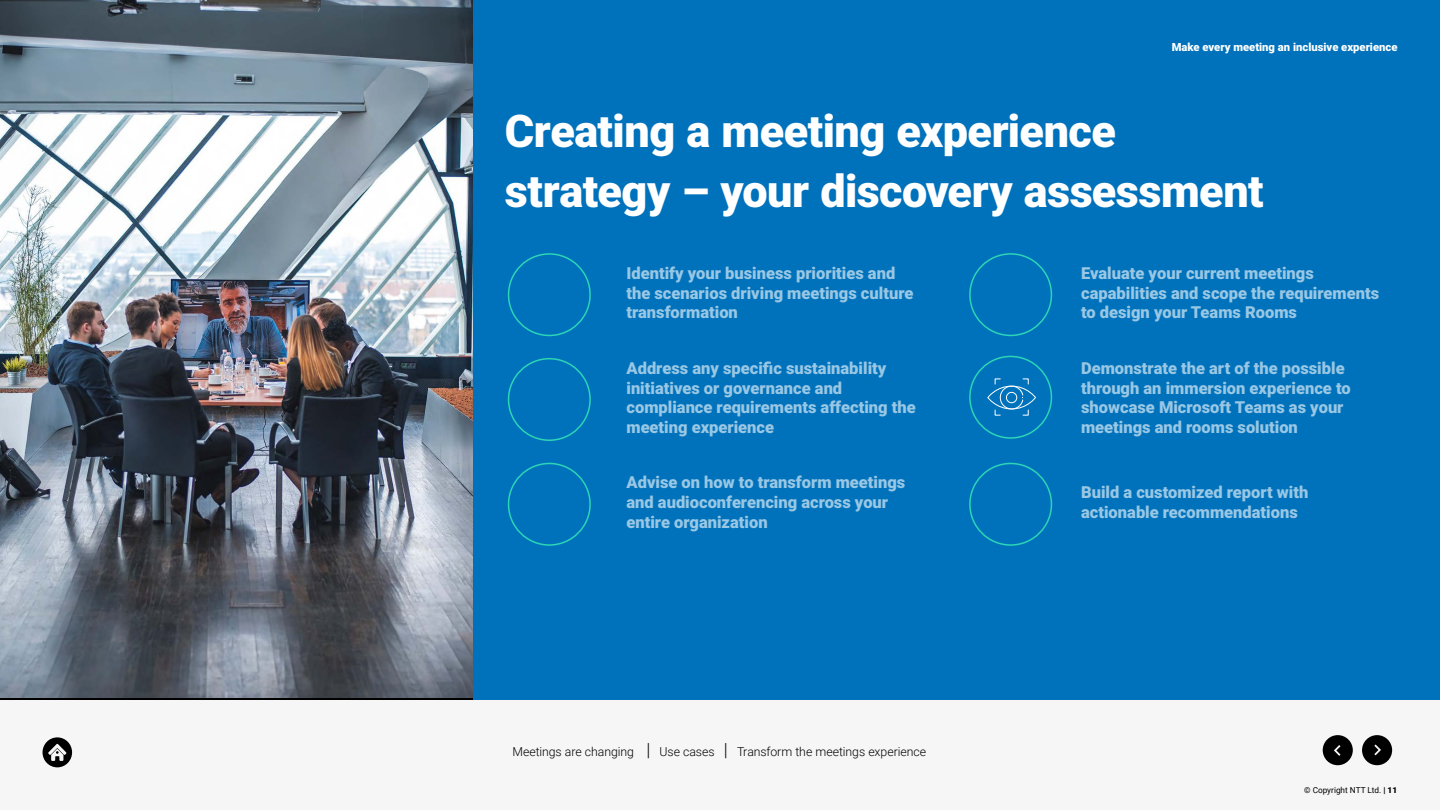
<style>
.page{position:relative;width:1440px;height:810px;background:#fff}
.page>*{position:absolute;margin:0;border:0;box-sizing:border-box;transform-origin:0 0}
.t1{font:900 45px/60.4px "Roboto";letter-spacing:-.01em;color:#fff}
.t2{font:900 16.5px/19.8px "Roboto";color:#99c7e4}
.t3{font:300 12.3px "Roboto";letter-spacing:-.005em;color:#000}
.t4{font:900 11.25px "Roboto";color:#fff}
.t5{font:8.25px "Roboto";color:#000}
.s1{font-size:18px}
.s2{font-weight:900}
</style>
<div class="page">
<div style="left:0;top:0;width:1440px;height:699px;background:#0072bc"></div>
<img style="left:0;top:0;width:473px;height:697px">
<div style="left:508px;top:253px;width:83px;height:83px;border:2px solid #2cd5b6;border-radius:50%"></div>
<div style="left:508px;top:358px;width:83px;height:83px;border:2px solid #2cd5b6;border-radius:50%"></div>
<div style="left:508px;top:463px;width:83px;height:83px;border:2px solid #2cd5b6;border-radius:50%"></div>
<div style="left:969px;top:253px;width:83px;height:83px;border:2px solid #2cd5b6;border-radius:50%"></div>
<div style="left:969px;top:356px;width:83px;height:83px;border:2px solid #2cd5b6;border-radius:50%"></div>
<div style="left:969px;top:463px;width:83px;height:83px;border:2px solid #2cd5b6;border-radius:50%"></div>
<div style="left:987px;top:386px;width:49px;height:23px;border:1px solid #fff;border-radius:50%"></div>
<svg style="left:994px;top:378px;width:35px;height:38px"></svg>
<div style="left:1006px;top:392px;width:11px;height:11px;border:1px solid #fff;border-radius:50%"></div>
<div style="left:0;top:700px;width:1440px;height:110px;background:#f6f6f7"></div>
<svg style="left:43px;top:737px;width:29px;height:30px"></svg>
<svg style="left:1362px;top:735px;width:30px;height:30px"></svg>
<svg style="left:1323px;top:735px;width:30px;height:30px"></svg>
<p class="t4" style="left:1172px;top:39px;width:227px">Make every meeting an inclusive experience</p>
<h1 class="t1" style="left:505px;top:99px;width:760px">Creating a meeting experience strategy – your discovery assessment</h1>
<p class="t2" style="left:626px;top:262px;width:288px">Identify your business priorities and the scenarios driving meetings culture</p>
<p class="t2" style="left:626px;top:302px;width:113px">transformation</p>
<p class="t2" style="left:626px;top:357px;width:261px">Address any specific sustainability initiatives or governance and</p>
<p class="t2" style="left:626px;top:397px;width:291px">compliance requirements affecting the</p>
<p class="t2" style="left:626px;top:417px;width:149px">meeting experience</p>
<p class="t2" style="left:626px;top:472px;width:280px">Advise on how to transform meetings and audioconferencing across your entire organization</p>
<p class="t3" style="left:512px;top:743px;width:415px">Meetings are changing <span class="s1">|</span> Use cases <span class="s1">|</span> Transform the meetings experience</p>
<p class="t2" style="left:1081px;top:262px;width:300px">Evaluate your current meetings capabilities and scope the requirements to design your Teams Rooms</p>
<p class="t2" style="left:1081px;top:357px;width:271px">Demonstrate the art of the possible through an immersion experience to showcase Microsoft Teams as your</p>
<p class="t2" style="left:1081px;top:417px;width:218px">meetings and rooms solution</p>
<p class="t2" style="left:1081px;top:482px;width:229px">Build a customized report with actionable recommendations</p>
<p class="t5" style="left:1304px;top:785px;width:95px">© Copyright NTT Ltd. <span class="s2">| 11</span></p>
</div>
